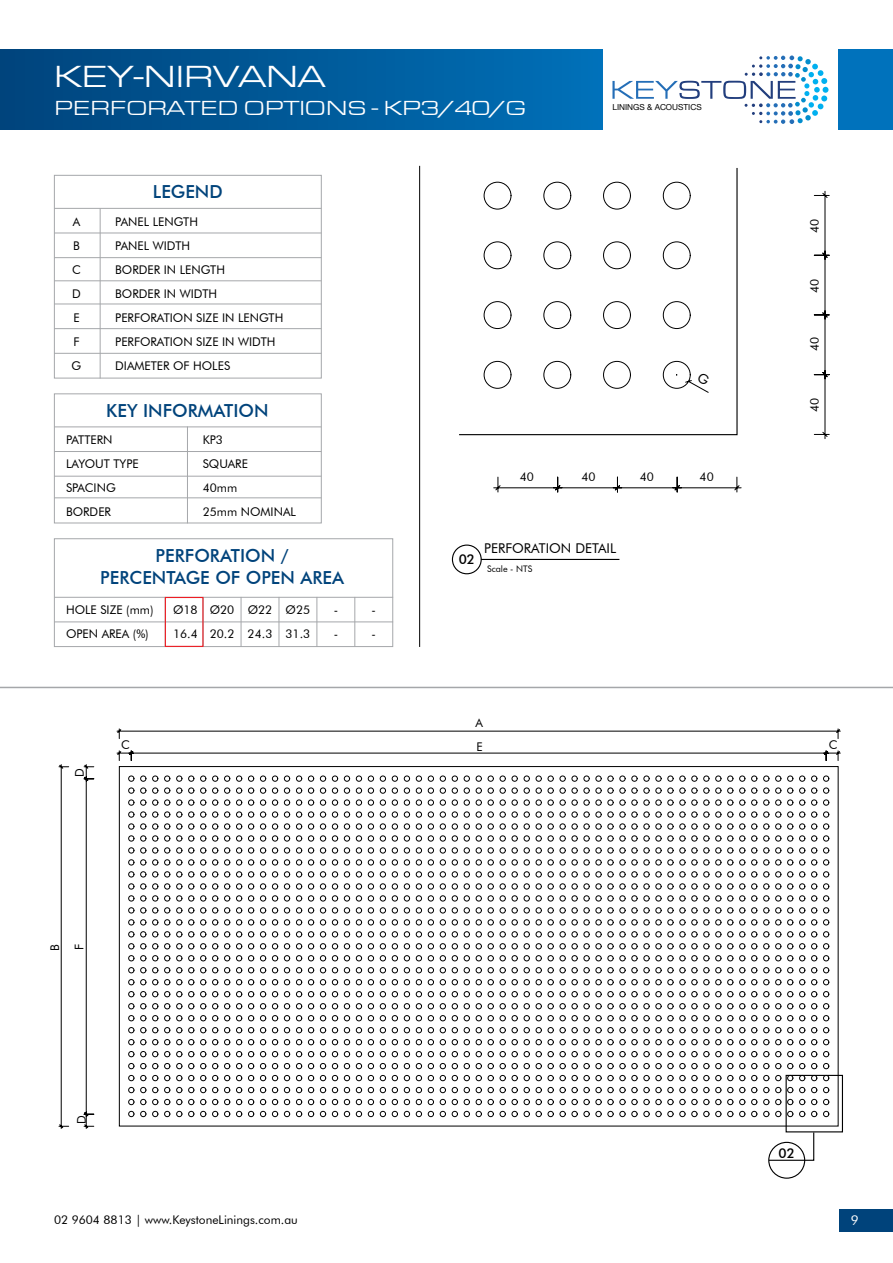
<style>
.page{position:relative;width:893px;height:1263px;background:#fff}
.page>*{position:absolute;margin:0;border:0;box-sizing:border-box;transform-origin:0 0}
.t1{font:31.5px "Eurostile Extended";color:#fff}
.t2{font:21px "Eurostile Extended";color:#fff}
.t3{font:500 18px/21.6px "Futura BT";color:#00437b;text-align:center}
.t4{font:13.5px "Futura BT";color:#000}
.t5{font:500 13.5px "Futura BT";color:#000}
.t6{font:13.5px "Futura BT";color:#fff}
.t7{font:12px/24px "Futura BT";color:#000}
.t8{font:9px "Futura BT";color:#000}
.t9{font:8.25px "Helvetica Neue";color:#000}
</style>
<div class="page">
<div style="left:0;top:50px;width:602px;height:80px;background:linear-gradient(to right,#00437b,#0070b8)"></div>
<div style="left:839px;top:50px;width:54px;height:80px;background:#0072bc"></div>
<svg style="left:612px;top:56px;width:216px;height:68px"></svg>
<div style="left:54px;top:175px;width:268px;height:203px;border:1px solid #a5a7aa"></div>
<div style="left:54px;top:393px;width:268px;height:130px;border:1px solid #a5a7aa"></div>
<div style="left:54px;top:538px;width:339px;height:109px;border:1px solid #a5a7aa"></div>
<hr style="left:54px;top:208px;width:267px;height:1px;background:#a5a7aa">
<hr style="left:54px;top:426px;width:267px;height:1px;background:#a5a7aa">
<hr style="left:54px;top:597px;width:339px;height:1px;background:#a5a7aa">
<hr style="left:54px;top:233px;width:267px;height:1px;background:#a5a7aa">
<hr style="left:54px;top:451px;width:267px;height:1px;background:#a5a7aa">
<hr style="left:54px;top:621px;width:339px;height:1px;background:#a5a7aa">
<hr style="left:54px;top:280px;width:267px;height:1px;background:#a5a7aa">
<hr style="left:54px;top:257px;width:267px;height:1px;background:#a5a7aa">
<hr style="left:54px;top:476px;width:267px;height:1px;background:#a5a7aa">
<hr style="left:54px;top:497px;width:267px;height:1px;background:#a5a7aa">
<hr style="left:54px;top:304px;width:267px;height:1px;background:#a5a7aa">
<hr style="left:54px;top:328px;width:267px;height:1px;background:#a5a7aa">
<hr style="left:54px;top:353px;width:267px;height:1px;background:#a5a7aa">
<hr style="left:100px;top:208px;width:1px;height:170px;background:#a5a7aa">
<hr style="left:187px;top:426px;width:1px;height:97px;background:#a5a7aa">
<hr style="left:241px;top:597px;width:1px;height:50px;background:#a5a7aa">
<hr style="left:317px;top:597px;width:1px;height:50px;background:#a5a7aa">
<hr style="left:203px;top:597px;width:1px;height:50px;background:#a5a7aa">
<hr style="left:279px;top:597px;width:1px;height:50px;background:#a5a7aa">
<hr style="left:354px;top:597px;width:1px;height:50px;background:#a5a7aa">
<div style="left:165px;top:597px;width:38px;height:50px;border:1px solid #ed1d24"></div>
<hr style="left:419px;top:166px;width:1px;height:481px;background:#000">
<div style="left:452px;top:544px;width:30px;height:30px;border:1px solid #000;border-radius:50%"></div>
<hr style="left:481px;top:559px;width:138px;height:1px;background:#000">
<hr style="left:0;top:687px;width:893px;height:1px;background:#a5a7aa">
<svg style="left:459px;top:168px;width:279px;height:268px"></svg>
<svg style="left:483px;top:181px;width:226px;height:212px"></svg>
<svg style="left:813px;top:190px;width:17px;height:249px"></svg>
<svg style="left:493px;top:476px;width:249px;height:17px"></svg>
<div style="left:768px;top:1142px;width:37px;height:37px;border:1px solid #000;border-radius:50%"></div>
<svg style="left:768px;top:1131px;width:47px;height:30px"></svg>
<div style="left:786px;top:1075px;width:57px;height:57px;border:1px solid #000"></div>
<svg style="left:116px;top:728px;width:725px;height:33px"></svg>
<svg style="left:58px;top:764px;width:37px;height:365px"></svg>
<svg style="left:128px;top:775px;width:55px;height:342px"></svg>
<svg style="left:188px;top:775px;width:641px;height:342px"></svg>
<div style="left:839px;top:1209px;width:54px;height:22px;background:#00437b"></div>
<svg style="left:697px;top:372px;width:13px;height:14px"></svg>
<h1 class="t1" style="left:54px;top:60px;width:273px">KEY-NIRVANA</h1>
<h2 class="t2" style="left:54px;top:97px;width:473px">PERFORATED OPTIONS - KP3/40/G</h2>
<p class="t9" style="left:612px;top:102px;width:91px">LININGS &amp; ACOUSTICS</p>
<p class="t7" style="left:72px;top:210px;width:11px">A<br>B<br>C<br>D<br>E<br>F<br>G</p>
<h3 class="t3" style="left:153px;top:180px;width:71px">LEGEND</h3>
<p class="t7" style="left:115px;top:210px;width:170px">PANEL LENGTH<br>PANEL WIDTH<br>BORDER IN LENGTH<br>BORDER IN WIDTH<br>PERFORATION SIZE IN LENGTH<br>PERFORATION SIZE IN WIDTH<br>DIAMETER OF HOLES</p>
<h3 class="t3" style="left:106px;top:400px;width:164px">KEY INFORMATION</h3>
<p class="t7" style="left:66px;top:427px;width:74px">PATTERN<br>LAYOUT TYPE<br>SPACING<br>BORDER</p>
<p class="t7" style="left:203px;top:427px;width:95px">KP3<br>SQUARE<br>40mm<br>25mm NOMINAL</p>
<h3 class="t3" style="left:100px;top:545px;width:245px">PERFORATION /<br>PERCENTAGE OF OPEN AREA</h3>
<p class="t7" style="left:66px;top:598px;width:89px">HOLE SIZE (mm)<br>OPEN AREA (%)</p>
<p class="t7" style="left:173px;top:598px;width:26px">Ø18<br>16.4</p>
<p class="t7" style="left:210px;top:598px;width:26px">Ø20<br>20.2</p>
<p class="t7" style="left:248px;top:598px;width:26px">Ø22<br>24.3</p>
<p class="t7" style="left:286px;top:598px;width:26px">Ø25<br>31.3</p>
<p class="t7" style="left:334px;top:598px;width:6px">- -</p>
<p class="t7" style="left:372px;top:598px;width:6px">- -</p>
<p class="t7" style="left:520px;top:465px;width:16px">40</p>
<p class="t7" style="left:581px;top:465px;width:16px">40</p>
<p class="t7" style="left:640px;top:465px;width:16px">40</p>
<p class="t5" style="left:459px;top:551px;width:18px">02</p>
<p class="t4" style="left:484px;top:540px;width:133px">PERFORATION DETAIL</p>
<p class="t8" style="left:487px;top:564px;width:47px">Scale - NTS</p>
<p class="t7" style="left:700px;top:465px;width:16px">40</p>
<p class="t7" style="left:476px;top:711px;width:9px">A</p>
<p class="t7" style="left:802px;top:233px;width:16px;rotate:-90deg">40</p>
<p class="t7" style="left:802px;top:293px;width:16px;rotate:-90deg">40</p>
<p class="t7" style="left:802px;top:351px;width:16px;rotate:-90deg">40</p>
<p class="t7" style="left:802px;top:412px;width:16px;rotate:-90deg">40</p>
<p class="t7" style="left:67px;top:777px;width:10px;rotate:-90deg">D</p>
<p class="t7" style="left:121px;top:733px;width:10px">C</p>
<p class="t7" style="left:476px;top:735px;width:8px">E</p>
<p class="t7" style="left:829px;top:733px;width:10px">C</p>
<p class="t7" style="left:42px;top:951px;width:8px;line-height:24.6px;rotate:-90deg">B<br>F</p>
<p class="t7" style="left:69px;top:1124px;width:10px;rotate:-90deg">D</p>
<p class="t5" style="left:779px;top:1145px;width:18px">02</p>
<p class="t7" style="left:54px;top:1208px;width:245px">02 9604 8813 | www.KeystoneLinings.com.au</p>
<p class="t6" style="left:851px;top:1212px;width:9px">9</p>
</div>
